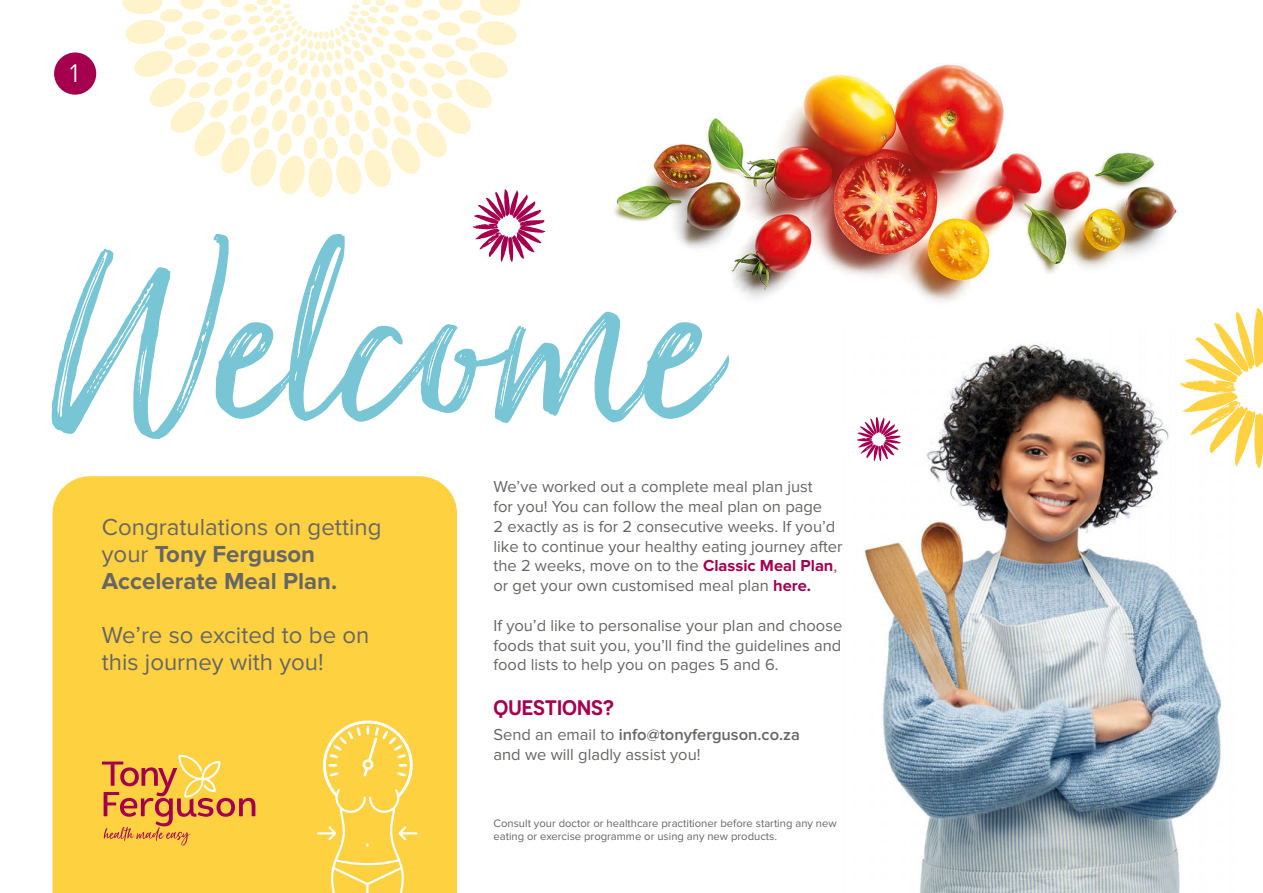
<style>
.page{position:relative;width:1263px;height:893px;background:#fff}
.page>*{position:absolute;margin:0;border:0;box-sizing:border-box;transform-origin:0 0}
.t1{font:31.5px "Novecentosans";color:#fff}
.t2{font:700 24px/27px "Proxima Nova";color:#666665}
.t3{font:24px/27px "Proxima Nova";color:#666665}
.t4{font:600 21px "Novecentosans";color:#a50050}
.t5{font:16.5px/19.8px "Proxima Nova";color:#666665}
.t6{font:11.25px/13.5px "Proxima Nova";color:#666665}
.s1{font-weight:400}
.s2{font-weight:700;color:#a50050}
.s3{font-weight:600}
</style>
<div class="page">
<img style="left:863px;top:344px;width:359px;height:549px">
<div style="left:52px;top:476px;width:405px;height:417px;background:#fed141"></div>
<img style="left:614px;top:64px;width:563px;height:239px">
<svg style="left:473px;top:194px;width:73px;height:40px"></svg>
<svg style="left:856px;top:416px;width:45px;height:45px"></svg>
<svg style="left:122px;top:0;width:398px;height:197px"></svg>
<svg style="left:52px;top:234px;width:677px;height:205px"></svg>
<svg style="left:102px;top:755px;width:153px;height:90px;background:#efaf48"></svg>
<svg style="left:1177px;top:308px;width:86px;height:161px"></svg>
<div style="left:54px;top:53px;width:42px;height:42px;background:#a50050;border-radius:50%"></div>
<svg style="left:317px;top:721px;width:101px;height:172px;background:#fed657"></svg>
<h1 class="t1" style="left:69px;top:53px;width:11px">1</h1>
<h2 class="t2" style="left:102px;top:514px;width:281px"><span class="s1">Congratulations on getting your</span> Tony Ferguson<br>Accelerate Meal Plan.</h2>
<h2 class="t3" style="left:102px;top:622px;width:269px">We’re so excited to be on this journey with you!</h2>
<p class="t5" style="left:493px;top:477px;width:351px">We’ve worked out a complete meal plan just<br>for you! You can follow the meal plan on page<br>2 exactly as is for 2 consecutive weeks. If you’d like to continue your healthy eating journey after the 2 weeks, move on to the <span class="s2">Classic Meal Plan</span>, or get your own customised meal plan <span class="s2">here.</span></p>
<p class="t5" style="left:493px;top:616px;width:350px;text-align:justify">If you’d like to personalise your plan and choose foods that suit you, you’ll find the guidelines and food lists to help you on pages 5 and 6.</p>
<p class="t4" style="left:493px;top:695px;width:122px">QUESTIONS?</p>
<p class="t5" style="left:493px;top:725px;width:308px">Send an email to <span class="s3">info@tonyferguson.co.za </span>and we will gladly assist you!</p>
<p class="t6" style="left:493px;top:816px;width:345px">Consult your doctor or healthcare practitioner before starting any new eating or exercise programme or using any new products.</p>
</div>
